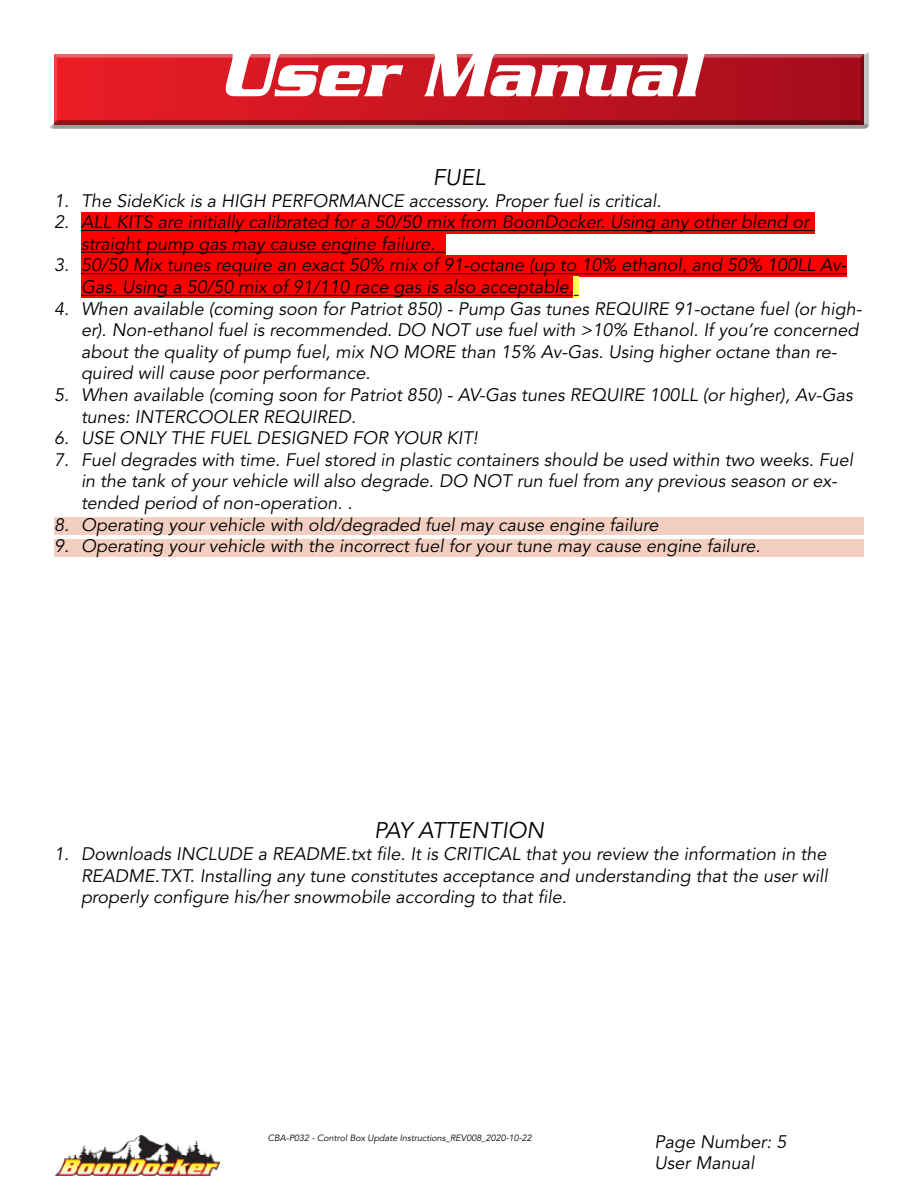
<style>
.page{position:relative;width:918px;height:1188px;background:#fff}
.page>*{position:absolute;margin:0;border:0;box-sizing:border-box;transform-origin:0 0}
.t1{font:italic 700 66px "Serpentine";color:#fff}
.t2{font:italic 22.5px "Avenir LT Std";color:#000}
.t3{font:italic 18px/21.6px "Avenir LT Std";color:#000}
.t4{font:italic 9px "Avenir LT Std";color:#000}
</style>
<div class="page">
<img style="left:55px;top:1135px;width:165px;height:40px">
<div style="left:49px;top:51px;width:820px;height:78px;background:#000;opacity:.75"></div>
<div style="left:81px;top:212px;width:733px;height:21px;background:#f00"></div>
<hr style="left:81px;top:230px;width:733px;height:1px;background:#000">
<div style="left:81px;top:233px;width:364px;height:22px;background:#f00"></div>
<hr style="left:81px;top:252px;width:364px;height:1px;background:#000">
<div style="left:81px;top:255px;width:766px;height:22px;background:#f00"></div>
<hr style="left:81px;top:273px;width:766px;height:1px;background:#000">
<div style="left:81px;top:277px;width:493px;height:21px;background:#f00"></div>
<hr style="left:81px;top:295px;width:493px;height:1px;background:#000">
<div style="left:574px;top:277px;width:5px;height:21px;background:#ffff4f"></div>
<div style="left:54px;top:517px;width:810px;height:18px;background:#f3cfc1"></div>
<div style="left:54px;top:539px;width:810px;height:18px;background:#f3cfc1"></div>
<h1 class="t1" style="left:220px;top:37px;width:479px">User Manual</h1>
<p class="t2" style="left:433px;top:164px;width:54px">FUEL</p>
<p class="t3" style="left:54px;top:190px;width:609px">1. The SideKick is a HIGH PERFORMANCE accessory. Proper fuel is critical.</p>
<p class="t3" style="left:81px;top:212px;width:730px;text-indent:-27px">2. ALL KITS are initially calibrated for a 50/50 mix from BoonDocker. Using any other blend or straight pump gas may cause engine failure.</p>
<p class="t3" style="left:81px;top:255px;width:767px;text-indent:-27px">3. 50/50 Mix tunes require an exact 50% mix of 91-octane (up to 10% ethanol, and 50% 100LL Av-<br>Gas. Using a 50/50 mix of 91/110 race gas is also acceptable.</p>
<p class="t3" style="left:81px;top:298px;width:782px;text-indent:-27px">4. When available (coming soon for Patriot 850) - Pump Gas tunes REQUIRE 91-octane fuel (or high&shy;er). Non-ethanol fuel is recommended. DO NOT use fuel with &gt;10% Ethanol. If you’re concerned about the quality of pump fuel, mix NO MORE than 15% Av-Gas. Using higher octane than re&shy;quired will cause poor performance.</p>
<p class="t3" style="left:81px;top:385px;width:773px;text-indent:-27px">5. When available (coming soon for Patriot 850) - AV-Gas tunes REQUIRE 100LL (or higher), Av-Gas tunes: INTERCOOLER REQUIRED.</p>
<p class="t3" style="left:54px;top:428px;width:425px">6. USE ONLY THE FUEL DESIGNED FOR YOUR KIT!</p>
<p class="t3" style="left:81px;top:449px;width:774px;text-indent:-27px">7. Fuel degrades with time. Fuel stored in plastic containers should be used within two weeks. Fuel in the tank of your vehicle will also degrade. DO NOT run fuel from any previous season or ex&shy;tended period of non-operation. .</p>
<p class="t3" style="left:54px;top:514px;width:606px">8. Operating your vehicle with old/degraded fuel may cause engine failure</p>
<p class="t3" style="left:54px;top:536px;width:708px">9. Operating your vehicle with the incorrect fuel for your tune may cause engine failure.</p>
<p class="t2" style="left:374px;top:818px;width:171px">PAY ATTENTION</p>
<p class="t3" style="left:81px;top:844px;width:748px;text-align:justify;text-indent:-27px">1. Downloads INCLUDE a README.txt file. It is CRITICAL that you review the information in the README.TXT. Installing any tune constitutes acceptance and understanding that the user will properly configure his/her snowmobile according to that file.</p>
<p class="t4" style="left:268px;top:1133px;width:266px">CBA-P032 - Control Box Update Instructions_REV008_2020-10-22</p>
<p class="t3" style="left:654px;top:1131px;width:134px">Page Number: 5<br>User Manual</p>
</div>
